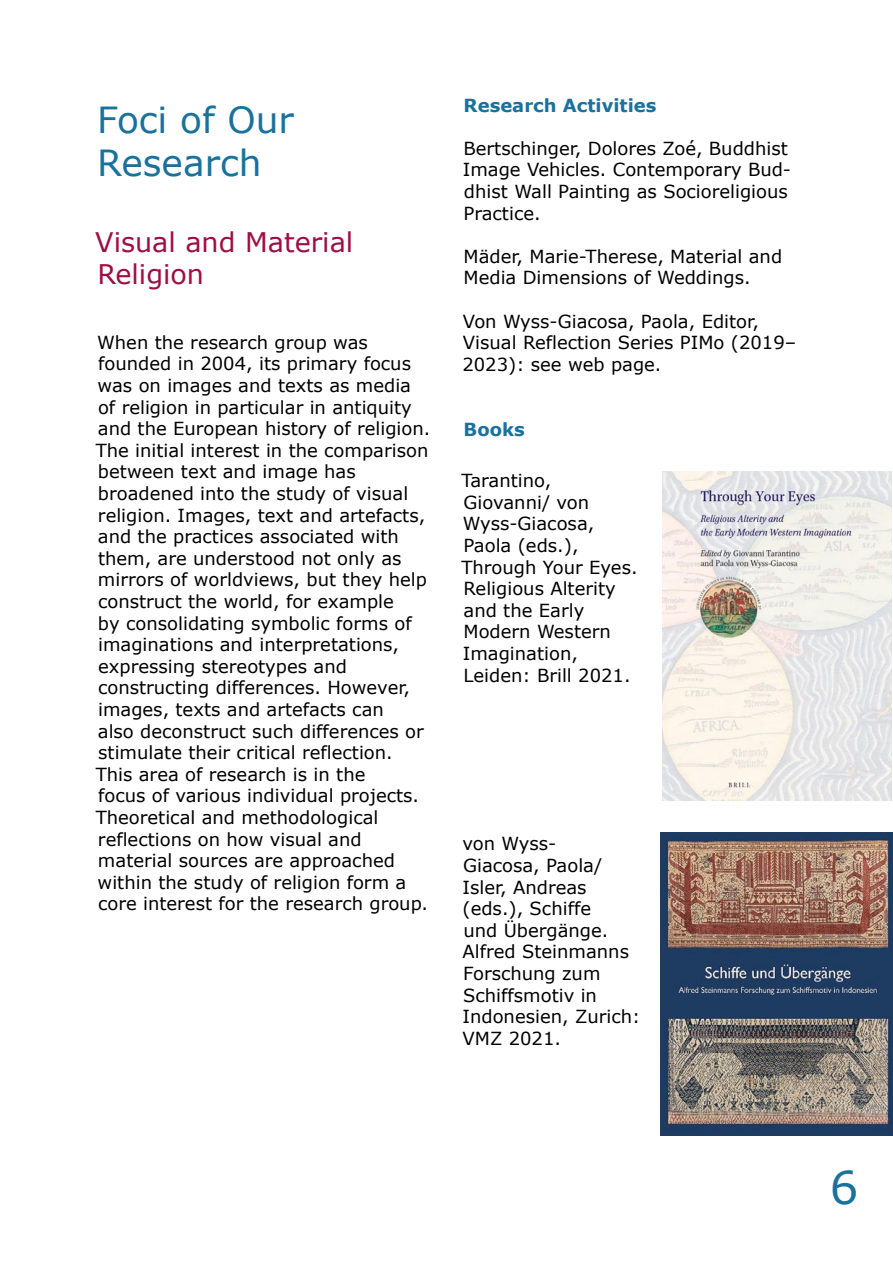
<style>
.page{position:relative;width:893px;height:1263px;background:#fff}
.page>*{position:absolute;margin:0;border:0;box-sizing:border-box;transform-origin:0 0}
.t1{font:45px "Verdana";color:#19729d}
.t2{font:36px/43.2px "Verdana";color:#19729d}
.t3{font:27px/32.4px "Verdana";color:#9f0e43}
.t4{font:18px/21.6px "Verdana";color:#000}
.t5{font:700 18px "Verdana";color:#19729d}
</style>
<div class="page">
<img style="left:662px;top:472px;width:230px;height:328px">
<img style="left:661px;top:832px;width:232px;height:303px">
<h2 class="t2" style="left:97px;top:98px;width:198px">Foci of Our<br>Research</h2>
<h3 class="t3" style="left:95px;top:225px;width:260px">Visual and Material<br>Religion</h3>
<p class="t4" style="left:96px;top:331px;width:336px">When the research group was founded in 2004, its primary focus was on images and texts as media of religion in particular in antiquity and the European history of religion.<br>The initial interest in the comparison between text and image has broadened into the study of visual religion. Images, text and artefacts, and the practices associated with them, are understood not only as mirrors of worldviews, but they help construct the world, for example<br>by consolidating symbolic forms of imaginations and interpretations, expressing stereotypes and constructing differences. However, images, texts and artefacts can<br>also deconstruct such differences or stimulate their critical reflection.<br>This area of research is in the<br>focus of various individual projects.<br>Theoretical and methodological reflections on how visual and material sources are approached within the study of religion form a core interest for the research group.</p>
<p class="t5" style="left:464px;top:92px;width:194px">Research Activities</p>
<p class="t4" style="left:463px;top:137px;width:330px">Bertschinger, Dolores Zoé, Buddhist<br>Image Vehicles. Contemporary Bud&shy;dhist Wall Painting as Socioreligious<br>Practice.</p>
<p class="t4" style="left:464px;top:245px;width:320px">Mäder, Marie-Therese, Material and<br>Media Dimensions of Weddings.</p>
<p class="t4" style="left:462px;top:310px;width:335px">Von Wyss-Giacosa, Paola, Editor,<br>Visual Reflection Series PIMo (2019–<br>2023): see web page.</p>
<p class="t5" style="left:464px;top:416px;width:63px">Books</p>
<p class="t4" style="left:461px;top:470px;width:178px">Tarantino,<br>Giovanni/ von<br>Wyss-Giacosa,<br>Paola (eds.),<br>Through Your Eyes.<br>Religious Alterity and the Early<br>Modern Western<br>Imagination,<br>Leiden: Brill 2021.</p>
<p class="t4" style="left:462px;top:833px;width:179px">von Wyss-<br>Giacosa, Paola/<br>Isler, Andreas (eds.), Schiffe<br>und Übergänge.<br>Alfred Steinmanns<br>Forschung zum<br>Schiffsmotiv in<br>Indonesien, Zurich:<br>VMZ 2021.</p>
<h1 class="t1" style="left:830px;top:1157px;width:30px">6</h1>
</div>
